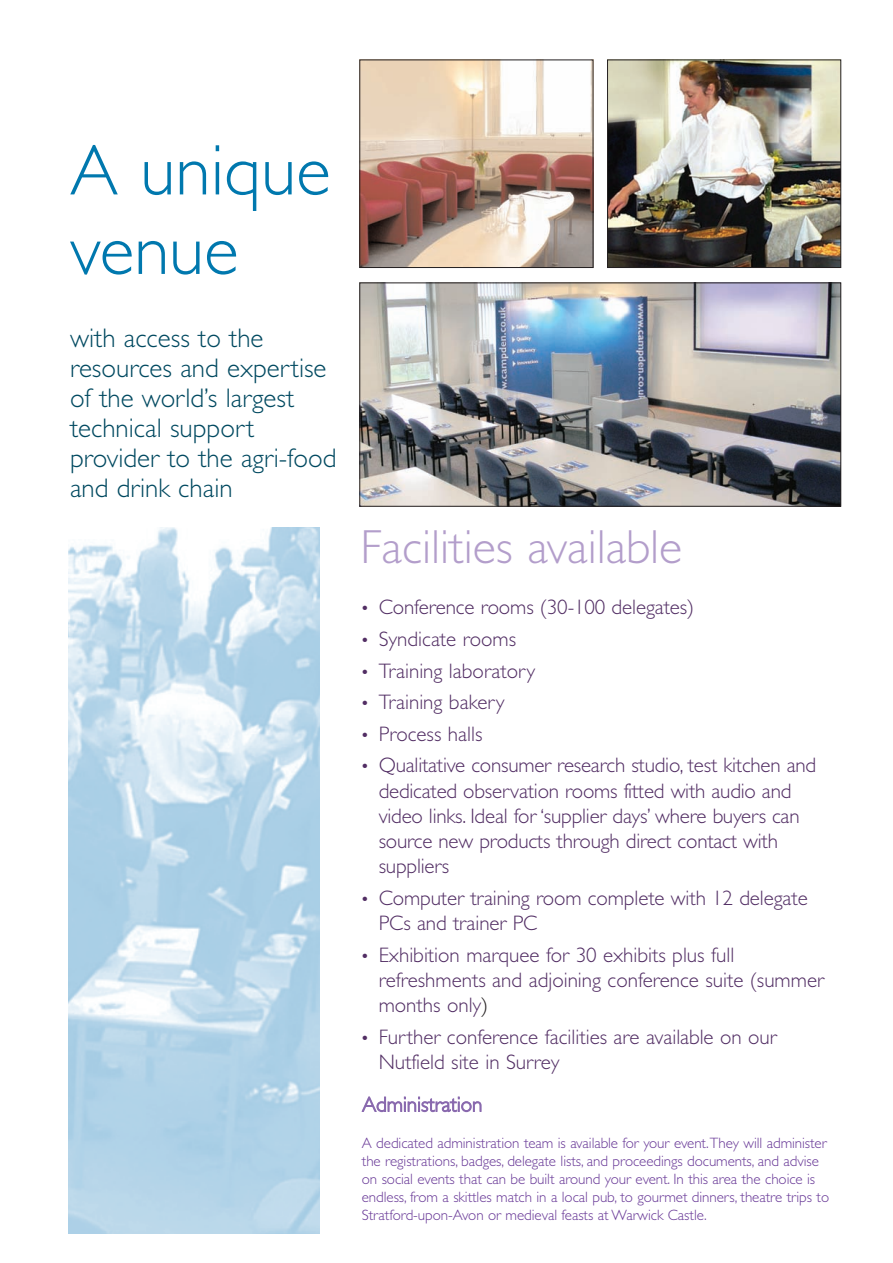
<style>
.page{position:relative;width:893px;height:1263px;background:#fff}
.page>*{position:absolute;margin:0;border:0;box-sizing:border-box;transform-origin:0 0}
.t1{font:300 72px/79.5px "Gill Sans";color:#0078ae}
.t2{font:300 48px "Gill Sans";color:#b39ecb}
.t3{font:300 27px/30px "Gill Sans";color:#004960}
.t4{font:300 21px/25.2px "Gill Sans";letter-spacing:-.005em;color:#522e64}
.t5{font:300 21px "Gill Sans";color:#8969ae}
.t6{font:300 15px/18px "Gill Sans";letter-spacing:-.005em;color:#673796}
.s1{font-size:18px}
.s2{color:#231f20}
</style>
<div class="page">
<img style="left:68px;top:527px;width:251px;height:706px">
<img style="left:609px;top:62px;width:230px;height:204px">
<div style="left:607px;top:60px;width:234px;height:208px;border:1px solid #231f20"></div>
<img style="left:361px;top:62px;width:230px;height:204px">
<div style="left:359px;top:60px;width:234px;height:208px;border:1px solid #231f20"></div>
<img style="left:361px;top:284px;width:478px;height:221px">
<div style="left:359px;top:282px;width:482px;height:225px;border:1px solid #231f20"></div>
<h1 class="t1" style="left:70px;top:130px;width:262px">A unique venue</h1>
<p class="t3" style="left:70px;top:323px;width:268px">with access to the resources and expertise of the world’s largest technical support provider to the agri-food and drink chain</p>
<h2 class="t2" style="left:361px;top:518px;width:323px">Facilities available</h2>
<p class="t4" style="left:361px;top:595px;width:335px"><span class="s1">•</span> Conference rooms (30-100 delegates)</p>
<p class="t4" style="left:361px;top:626px;width:157px"><span class="s1">•</span> Syndicate rooms</p>
<p class="t4" style="left:361px;top:658px;width:176px"><span class="s1">•</span> Training laboratory</p>
<p class="t4" style="left:361px;top:689px;width:146px"><span class="s1">•</span> Training bakery</p>
<p class="t4" style="left:361px;top:721px;width:123px"><span class="s1">•</span> Process halls</p>
<p class="t4" style="left:379px;top:752px;width:439px;text-indent:-18px"><span class="s1">•</span> Qualitative consumer research studio, test kitchen and dedicated observation rooms fitted with audio and video links. Ideal for ‘supplier days’ where buyers can source new products through direct contact with suppliers</p>
<p class="t4" style="left:379px;top:885px;width:431px;text-indent:-18px"><span class="s1">•</span> Computer training room complete with 12 delegate<br>PCs and trainer PC</p>
<p class="t4" style="left:379px;top:942px;width:447px;text-indent:-18px"><span class="s1">•</span> Exhibition marquee for 30 exhibits plus full refreshments and adjoining conference suite (summer months only<span class="s2">)</span></p>
<p class="t4" style="left:379px;top:1024px;width:400px;text-indent:-18px"><span class="s1">•</span> Further conference facilities are available on our<br>Nutfield site in Surrey</p>
<p class="t5" style="left:362px;top:1092px;width:122px">Administration</p>
<p class="t6" style="left:362px;top:1133px;width:469px">A dedicated administration team is available for your event.They will administer the registrations, badges, delegate lists, and proceedings documents, and advise on social events that can be built around your event. In this area the choice is endless, from a skittles match in a local pub, to gourmet dinners, theatre trips to Stratford-upon-Avon or medieval feasts at Warwick Castle.</p>
</div>
